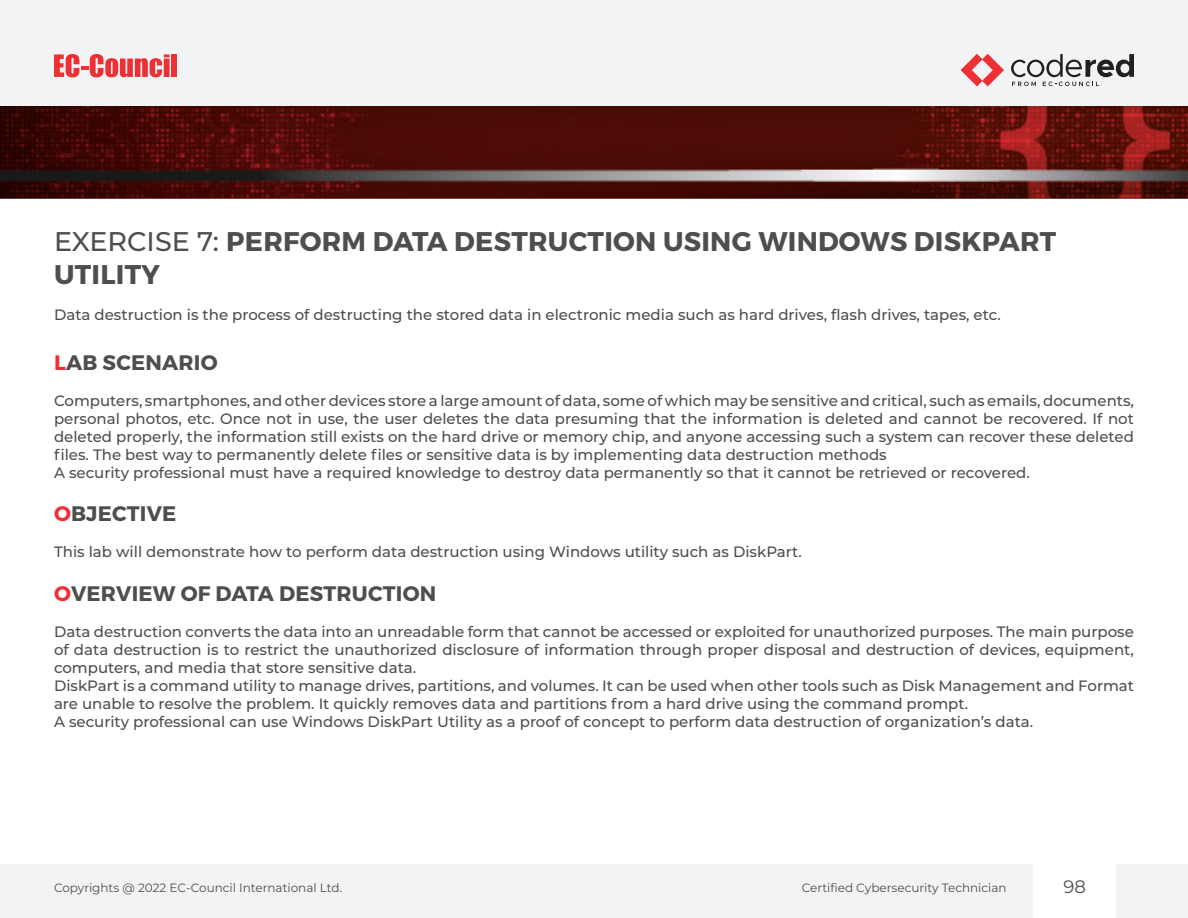
<style>
.page{position:relative;width:1188px;height:918px;background:#fff}
.page>*{position:absolute;margin:0;border:0;box-sizing:border-box;transform-origin:0 0}
.t1{font:700 27px/32.4px "Montserrat";letter-spacing:.01em;color:#4e4e4d}
.t2{font:700 21px "Montserrat";letter-spacing:.01em;color:#4e4e4d}
.t3{font:18px "Montserrat";color:#4e4e4d}
.t4{font:500 15px/18px "Montserrat";color:#4e4e4d}
.t5{font:12px "Montserrat";color:#4e4e4d}
.s1{font-weight:500}
.s2{color:#ee3034}
</style>
<div class="page">
<div style="left:0;top:864px;width:1032px;height:54px;background:#f2f3f4"></div>
<div style="left:1117px;top:864px;width:71px;height:54px;background:#f2f3f4"></div>
<div style="left:0;top:0;width:1188px;height:107px;background:#f2f3f4"></div>
<svg style="left:1011px;top:54px;width:123px;height:32px"></svg>
<svg style="left:961px;top:54px;width:43px;height:32px"></svg>
<svg style="left:54px;top:54px;width:116px;height:23px"></svg>
<div style="left:172px;top:54px;width:5px;height:23px;background:#ee3034"></div>
<img style="left:0;top:107px;width:1188px;height:91px">
<h1 class="t1" style="left:54px;top:226px;width:1004px"><span class="s1">EXERCISE 7:</span> PERFORM DATA DESTRUCTION USING WINDOWS DISKPART<br>UTILITY</h1>
<p class="t4" style="left:54px;top:305px;width:949px">Data destruction is the process of destructing the stored data in electronic media such as hard drives, flash drives, tapes, etc.</p>
<h2 class="t2" style="left:54px;top:350px;width:165px"><span class="s2">L</span>AB SCENARIO</h2>
<p class="t4" style="left:54px;top:391px;width:1082px">Computers, smartphones, and other devices store a large amount of data, some of which may be sensitive and critical, such as emails, documents, personal photos, etc. Once not in use, the user deletes the data presuming that the information is deleted and cannot be recovered. If not deleted properly, the information still exists on the hard drive or memory chip, and anyone accessing such a system can recover these deleted files. The best way to permanently delete files or sensitive data is by implementing data destruction methods<br>A security professional must have a required knowledge to destroy data permanently so that it cannot be retrieved or recovered.</p>
<h2 class="t2" style="left:54px;top:501px;width:124px"><span class="s2">O</span>BJECTIVE</h2>
<p class="t4" style="left:54px;top:543px;width:750px">This lab will demonstrate how to perform data destruction using Windows utility such as DiskPart.</p>
<h2 class="t2" style="left:54px;top:580px;width:384px"><span class="s2">O</span>VERVIEW OF DATA DESTRUCTION</h2>
<p class="t4" style="left:54px;top:622px;width:1082px">Data destruction converts the data into an unreadable form that cannot be accessed or exploited for unauthorized purposes. The main purpose of data destruction is to restrict the unauthorized disclosure of information through proper disposal and destruction of devices, equipment, computers, and media that store sensitive data.<br>DiskPart is a command utility to manage drives, partitions, and volumes. It can be used when other tools such as Disk Management and Format are unable to resolve the problem. It quickly removes data and partitions from a hard drive using the command prompt.<br>A security professional can use Windows DiskPart Utility as a proof of concept to perform data destruction of organization’s data.</p>
<p class="t5" style="left:54px;top:879px;width:290px">Copyrights @ 2022 EC-Council International Ltd.</p>
<p class="t5" style="left:802px;top:879px;width:206px">Certified Cybersecurity Technician</p>
<p class="t3" style="left:1063px;top:875px;width:24px">98</p>
</div>
